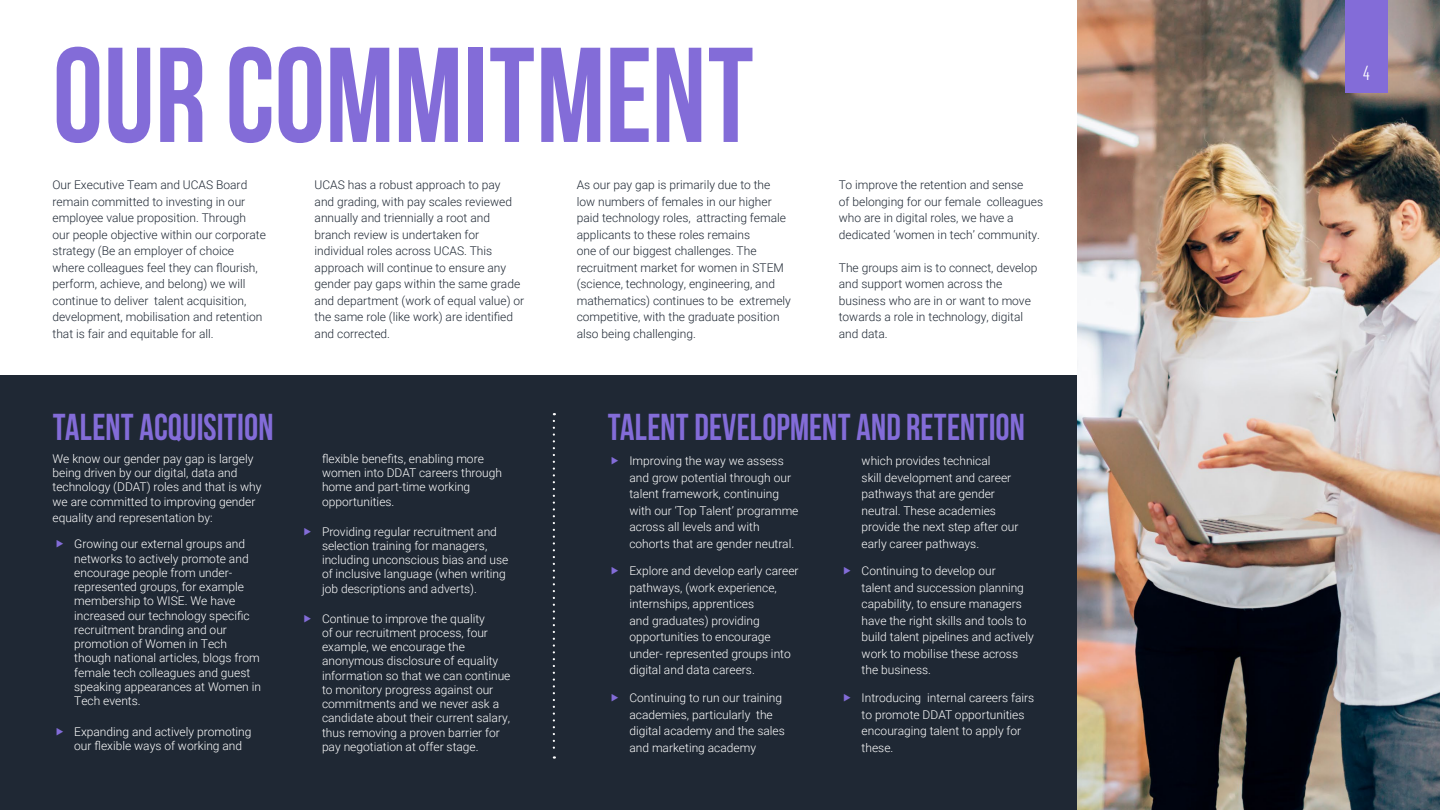
<style>
.page{position:relative;width:1440px;height:810px;background:#fff}
.page>*{position:absolute;margin:0;border:0;box-sizing:border-box;transform-origin:0 0}
.t1{font:900 135px "Apricus";color:#836cd8}
.t2{font:900 37.5px "Apricus";color:#836cd8}
.t3{font:300 21px "Mongoose";color:#fff}
.body{font:300 12px/14.2px "Roboto";color:#fff}
.body-2{font:300 12px/16.5px "Roboto";color:#1f2834}
</style>
<div class="page">
<img style="left:1077px;top:0;width:363px;height:810px">
<div style="left:0;top:375px;width:1077px;height:435px;background:#1f2834"></div>
<div style="left:1345px;top:0;width:43px;height:93px;background:#836cd8"></div>
<svg style="left:553px;top:421px;width:2px;height:338px"></svg>
<p class="t1" style="left:52px;top:36px;width:704px">OUR COMMITMENT</p>
<p class="body-2" style="left:52px;top:176px;width:215px">Our Executive Team and UCAS Board remain committed to investing in our employee value proposition. Through our people objective within our corporate strategy (Be an employer of choice where colleagues feel they can flourish, perform, achieve, and belong) we will continue to deliver talent acquisition, development, mobilisation and retention that is fair and equitable for all.</p>
<p class="body-2" style="left:315px;top:176px;width:211px">UCAS has a robust approach to pay<br>and grading, with pay scales reviewed annually and triennially a root and branch review is undertaken for individual roles across UCAS. This approach will continue to ensure any gender pay gaps within the same grade and department (work of equal value) or the same role (like work) are identified and corrected.</p>
<p class="body-2" style="left:577px;top:176px;width:216px">As our pay gap is primarily due to the low numbers of females in our higher paid technology roles, attracting female applicants to these roles remains<br>one of our biggest challenges. The recruitment market for women in STEM (science, technology, engineering, and mathematics) continues to be extremely competitive, with the graduate position also being challenging.</p>
<p class="body-2" style="left:839px;top:176px;width:206px">To improve the retention and sense<br>of belonging for our female colleagues who are in digital roles, we have a dedicated ‘women in tech’ community.</p>
<p class="body-2" style="left:839px;top:259px;width:200px">The groups aim is to connect, develop and support women across the business who are in or want to move towards a role in technology, digital and data.</p>
<p class="t2" style="left:52px;top:411px;width:222px">TALENT ACQUISITION</p>
<p class="body" style="left:52px;top:451px;width:210px">We know our gender pay gap is largely being driven by our digital, data and technology (DDAT) roles and that is why we are committed to improving gender</p>
<p class="body" style="left:52px;top:510px;width:162px">equality and representation by:</p>
<p class="body" style="left:74px;top:537px;width:188px">Growing our external groups and networks to actively promote and encourage people from under&shy;represented groups, for example membership to WISE. We have increased our technology specific recruitment branding and our promotion of Women in Tech though national articles, blogs from female tech colleagues and guest speaking appearances at Women in<br>Tech events.</p>
<p class="body" style="left:74px;top:724px;width:179px">Expanding and actively promoting our flexible ways of working and</p>
<p class="body" style="left:322px;top:451px;width:182px">flexible benefits, enabling more women into DDAT careers through home and part-time working opportunities.</p>
<p class="body" style="left:322px;top:524px;width:188px">Providing regular recruitment and selection training for managers, including unconscious bias and use of inclusive language (when writing job descriptions and adverts).</p>
<p class="body" style="left:322px;top:611px;width:190px">Continue to improve the quality<br>of our recruitment process, four example, we encourage the anonymous disclosure of equality information so that we can continue to monitory progress against our commitments and we never ask a candidate about their current salary, thus removing a proven barrier for pay negotiation at offer stage.</p>
<p class="t2" style="left:608px;top:411px;width:419px">TALENT DEVELOPMENT AND RETENTION</p>
<p class="body" style="left:629px;top:452px;width:171px;line-height:16.5px">Improving the way we assess and grow potential through our talent framework, continuing with our ‘Top Talent’ programme across all levels and with cohorts that are gender neutral.</p>
<p class="body" style="left:629px;top:562px;width:171px;line-height:16.5px">Explore and develop early career pathways, (work experience, internships, apprentices<br>and graduates) providing opportunities to encourage under- represented groups into digital and data careers.</p>
<p class="body" style="left:629px;top:689px;width:157px;line-height:16.5px">Continuing to run our training academies, particularly the digital academy and the sales and marketing academy</p>
<p class="body" style="left:862px;top:452px;width:158px;line-height:16.5px">which provides technical<br>skill development and career pathways that are gender neutral. These academies provide the next step after our early career pathways.</p>
<p class="body" style="left:862px;top:562px;width:174px;line-height:16.5px">Continuing to develop our<br>talent and succession planning capability, to ensure managers have the right skills and tools to build talent pipelines and actively work to mobilise these across the business.</p>
<p class="body" style="left:862px;top:689px;width:174px;line-height:16.5px">Introducing internal careers fairs to promote DDAT opportunities encouraging talent to apply for these.</p>
<p class="t3" style="left:1363px;top:61px;width:8px">4</p>
</div>
